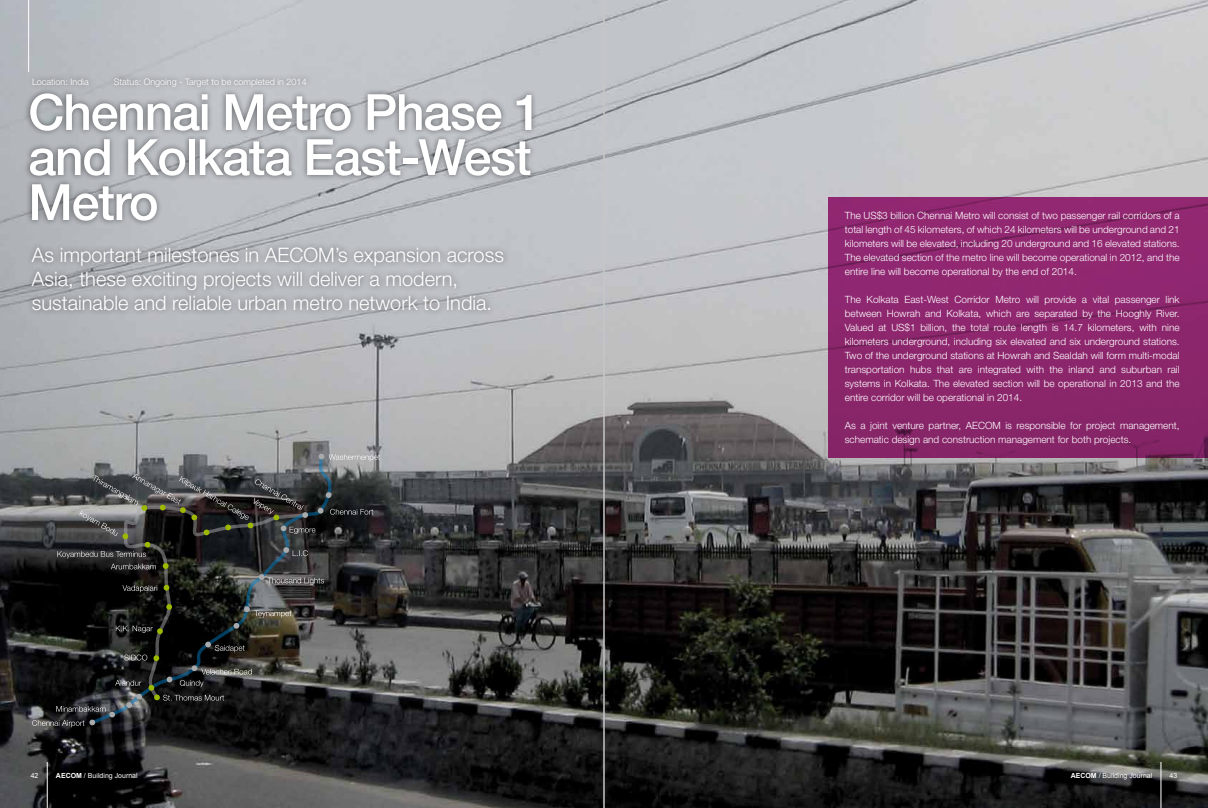
<style>
.page{position:relative;width:1208px;height:808px;background:#fff}
.page>*{position:absolute;margin:0;border:0;box-sizing:border-box;transform-origin:0 0}
.t1{font:500 50px/45px "Helvetica Neue";letter-spacing:-.025em;color:#fff}
.t2{font:300 20px/24px "Helvetica Neue";color:#fff}
.t3{font:300 10px/14px "Helvetica Neue";color:#fff;text-align:justify}
.t4{font:300 9px "Helvetica Neue";color:#fff}
.t5{font:7px "Arial";color:#fff}
.s1{font-weight:700}
</style>
<div class="page">
<img style="left:0;top:0;width:1208px;height:808px">
<div style="left:23px;top:87px;width:514px;height:139px;background:#000;opacity:.5"></div>
<div style="left:26px;top:72px;width:286px;height:20px;background:#000;opacity:.5"></div>
<hr style="left:28px;top:0;width:1px;height:72px;background:#fff">
<div style="left:25px;top:241px;width:484px;height:75px;background:#000;opacity:.5"></div>
<svg style="left:89px;top:455px;width:243px;height:19px"></svg>
<svg style="left:318px;top:454px;width:62px;height:7px"></svg>
<svg style="left:32px;top:474px;width:341px;height:253px"></svg>
<div style="left:828px;top:197px;width:380px;height:261px;background:#8e276e"></div>
<hr style="left:47px;top:762px;width:1px;height:46px;background:#fff">
<hr style="left:1160px;top:762px;width:1px;height:46px;background:#fff">
<hr style="left:604px;top:0;width:1px;height:808px;background:#c6c7c8">
<p class="t4" style="left:32px;top:76px;width:58px">Location: India</p>
<p class="t4" style="left:114px;top:76px;width:194px">Status: Ongoing - Target to be completed in 2014</p>
<h1 class="t1" style="left:28px;top:89px;width:515px">Chennai Metro Phase 1 and Kolkata East-West<br>Metro</h1>
<h2 class="t2" style="left:32px;top:243px;width:473px">As important milestones in AECOM’s expansion across<br>Asia, these exciting projects will deliver a modern, sustainable and reliable urban metro network to India.</h2>
<p class="t3" style="left:845px;top:208px;width:336px">The US$3 billion Chennai Metro will consist of two passenger rail corridors of a total length of 45 kilometers, of which 24 kilometers will be underground and 21 kilometers will be elevated, including 20 underground and 16 elevated stations.<br>The elevated section of the metro line will become operational in 2012, and the entire line will become operational by the end of 2014.</p>
<p class="t3" style="left:845px;top:292px;width:336px">The Kolkata East-West Corridor Metro will provide a vital passenger link between Howrah and Kolkata, which are separated by the Hooghly River.<br>Valued at US$1 billion, the total route length is 14.7 kilometers, with nine kilometers underground, including six elevated and six underground stations.<br>Two of the underground stations at Howrah and Sealdah will form multi-modal transportation hubs that are integrated with the inland and suburban rail systems in Kolkata. The elevated section will be operational in 2013 and the entire corridor will be operational in 2014.</p>
<p class="t3" style="left:845px;top:418px;width:336px">As a joint venture partner, AECOM is responsible for project management, schematic design and construction management for both projects.</p>
<p class="t5" style="left:31px;top:771px;width:9px">42</p>
<p class="t5" style="left:56px;top:771px;width:83px"><span class="s1">AECOM</span> / Building Journal</p>
<p class="t5" style="left:1070px;top:771px;width:83px"><span class="s1">AECOM</span> / Building Journal</p>
<p class="t5" style="left:1169px;top:771px;width:9px">43</p>
</div>
